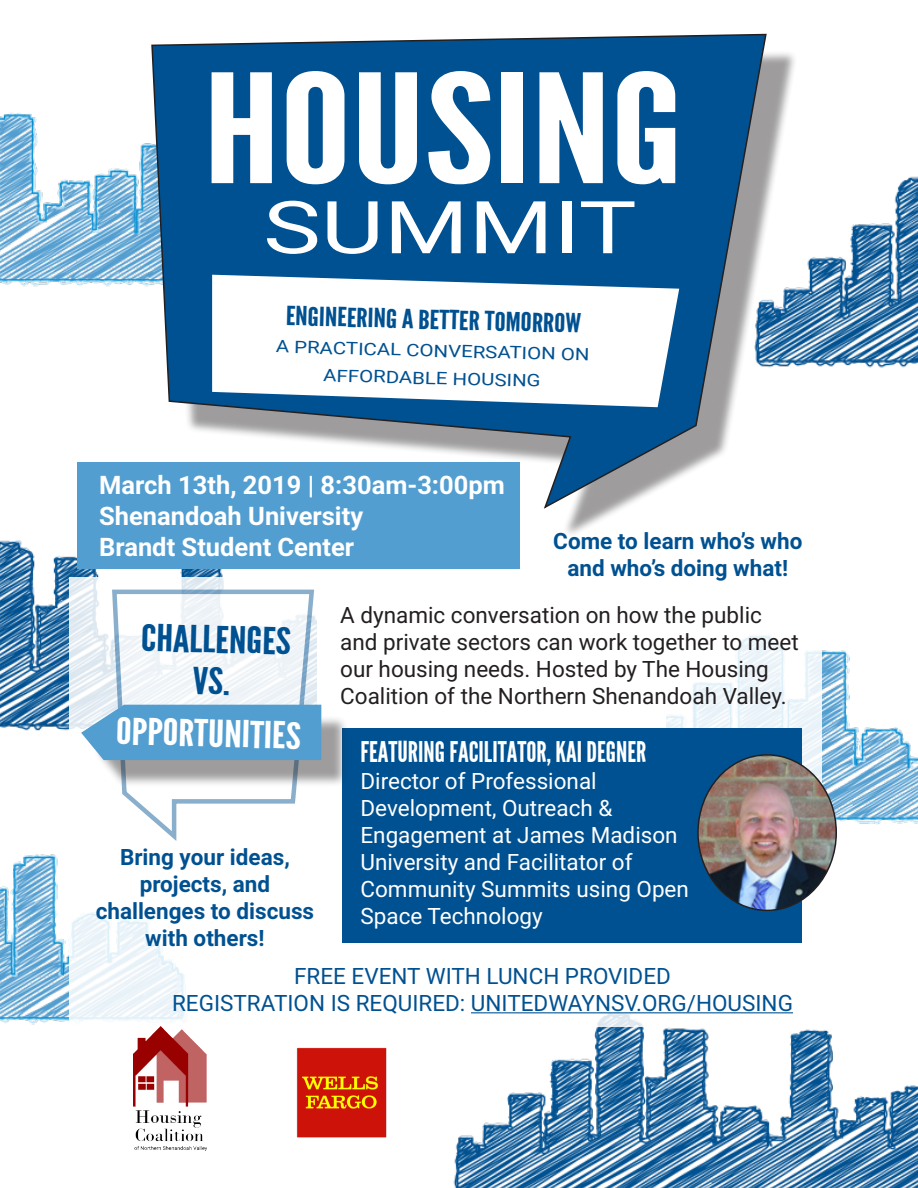
<style>
.page{position:relative;width:918px;height:1188px;background:#fff}
.page>*{position:absolute;margin:0;border:0;box-sizing:border-box;transform-origin:0 0}
.t1{font:150.9px "League Gothic";color:#fff;scale:1.33 1}
.t2{font:72.9px "Roboto";color:#fff;scale:1.33 1}
.t3{font:37.05px "League Gothic";color:#fff;scale:1.19 1}
.t4{font:37.05px "League Gothic";color:#005191;scale:1.19 1}
.t5{font:28.5px "League Gothic";color:#fff}
.t6{font:26.4px "League Gothic";color:#005191;scale:1.19 1}
.t7{font:700 25.5px "Roboto";color:#fff}
.t8{font:22.5px/27px "Roboto";color:#231f20}
.t9{font:22.5px/27px "Roboto";color:#fff}
.t10{font:700 22.5px/27px "Roboto";color:#005191;text-align:center}
.t11{font:22.5px "Roboto";color:#005191}
.t12{font:17.25px/27.6px "Roboto";color:#005191;text-align:center;scale:1.19 1}
</style>
<div class="page">
<img style="left:0;top:113px;width:150px;height:174px">
<img style="left:0;top:462px;width:223px;height:266px">
<div style="left:168px;top:50px;width:629px;height:489px;background:#231f20;opacity:.44"></div>
<svg style="left:150px;top:33px;width:618px;height:477px;background:#2c6b9e"></svg>
<svg style="left:212px;top:275px;width:467px;height:132px"></svg>
<img style="left:0;top:728px;width:70px;height:297px">
<img style="left:453px;top:1027px;width:465px;height:161px">
<img style="left:822px;top:650px;width:96px;height:196px">
<img style="left:726px;top:117px;width:192px;height:346px">
<div style="left:70px;top:578px;width:752px;height:449px;background:#fff"></div>
<img style="left:134px;top:1027px;width:73px;height:124px">
<div style="left:342px;top:729px;width:460px;height:214px;background:#005191"></div>
<svg style="left:111px;top:588px;width:205px;height:253px"></svg>
<div style="left:93px;top:716px;width:255px;height:71px;background:#231f20;opacity:.44"></div>
<svg style="left:81px;top:705px;width:240px;height:55px;background:#5ea4d2"></svg>
<hr style="left:471px;top:1012px;width:322px;height:1px;background:#005191">
<img style="left:296px;top:1047px;width:91px;height:91px">
<img style="left:699px;top:755px;width:137px;height:155px">
<div style="left:77px;top:463px;width:442px;height:106px;background:#539ed0"></div>
<svg style="left:193px;top:667px;width:36px;height:28px"></svg>
<p class="t1" style="left:204px;top:43px;width:362px">HOUSING</p>
<p class="t2" style="left:263px;top:176px;width:282px">SUMMIT</p>
<p class="t6" style="left:287px;top:299px;width:250px;rotate:2deg">ENGINEERING A BETTER TOMORROW</p>
<p class="t12" style="left:277px;top:331px;width:265px;rotate:2deg">A PRACTICAL CONVERSATION ON<br>AFFORDABLE HOUSING</p>
<p class="t7" style="left:99px;top:467px;width:407px">March 13th, 2019 | 8:30am-3:00pm</p>
<p class="t7" style="left:99px;top:498px;width:265px">Shenandoah University</p>
<p class="t7" style="left:99px;top:529px;width:256px">Brandt Student Center</p>
<p class="t10" style="left:553px;top:527px;width:251px">Come to learn who’s who and who’s doing what!</p>
<p class="t8" style="left:340px;top:601px;width:460px">A dynamic conversation on how the public and private sectors can work together to meet our housing needs. Hosted by The Housing Coalition of the Northern Shenandoah Valley.</p>
<p class="t5" style="left:361px;top:735px;width:287px">FEATURING FACILITATOR, KAI DEGNER</p>
<p class="t9" style="left:361px;top:766px;width:319px">Director of Professional<br>Development, Outreach &amp;<br>Engagement at James Madison<br>University and Facilitator of</p>
<p class="t9" style="left:361px;top:874px;width:330px">Community Summits using Open<br>Space Technology</p>
<p class="t11" style="left:294px;top:960px;width:378px">FREE EVENT WITH LUNCH PROVIDED</p>
<p class="t11" style="left:172px;top:987px;width:622px">REGISTRATION IS REQUIRED: UNITEDWAYNSV.ORG/HOUSING</p>
<p class="t4" style="left:141px;top:617px;width:127px;rotate:1deg">CHALLENGES</p>
<p class="t3" style="left:117px;top:710px;width:157px;rotate:1deg">OPPORTUNITIES</p>
<p class="t10" style="left:96px;top:843px;width:220px">Bring your ideas, projects, and challenges to discuss with others!</p>
</div>
